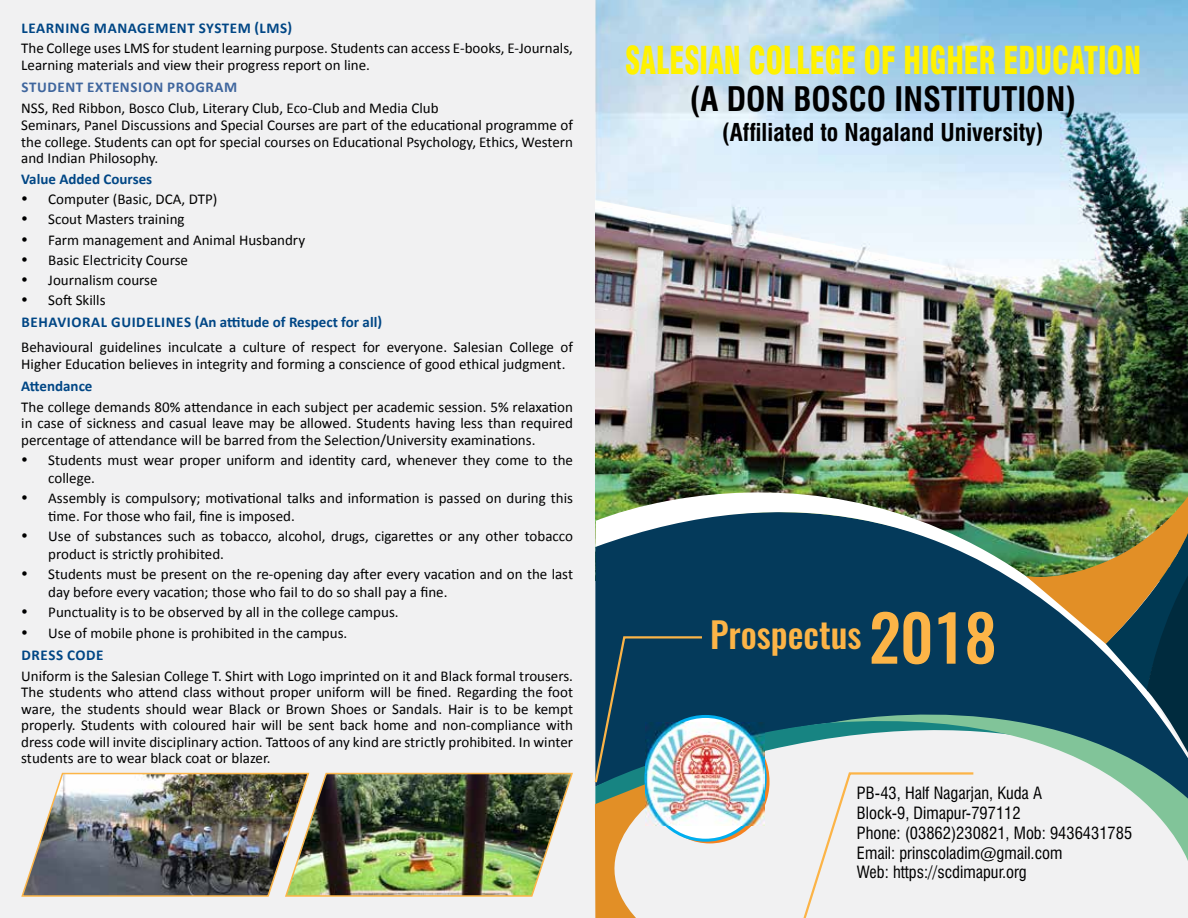
<style>
.page{position:relative;width:1188px;height:918px;background:#f1f1f2}
.page>*{position:absolute;margin:0;border:0;box-sizing:border-box;transform-origin:0 0}
.t1{font:900 condensed 37.5px "Swiss 721 BT";color:#fff200;scale:.77 1}
.t2{font:500 35.4px "Oswald";color:#fcb447}
.t3{font:700 condensed 33px "Swiss 721 BT";color:#000}
.t4{font:700 condensed 24px "Swiss 721 BT";color:#000}
.t5{font:condensed 16.5px/19.8px "Swiss 721 BT";color:#000}
.t6{font:15px/16.5px "Calibri";color:#000}
.t7{font:700 15px "Calibri";letter-spacing:.04em;color:#004685}
.t8{font:700 15px "Calibri";color:#004685}
.t9{font:700 15px "Calibri";letter-spacing:.04em;color:#3f669e}
.s1{font-size:63.45px}
</style>
<div class="page">
<img style="left:595px;top:311px;width:593px;height:71px">
<img style="left:595px;top:389px;width:593px;height:264px">
<svg style="left:704px;top:653px;width:322px;height:103px;fill:#043a5b"></svg>
<img style="left:595px;top:0;width:593px;height:311px">
<img style="left:1026px;top:482px;width:162px;height:196px">
<svg style="left:831px;top:678px;width:357px;height:183px"></svg>
<svg style="left:803px;top:771px;width:173px;height:147px"></svg>
<svg style="left:650px;top:720px;width:120px;height:123px"></svg>
<svg style="left:646px;top:716px;width:119px;height:124px"></svg>
<img style="left:704px;top:722px;width:60px;height:104px">
<img style="left:21px;top:630px;width:683px;height:288px">
<p class="t7" style="left:22px;top:18px;width:272px">LEARNING MANAGEMENT SYSTEM (LMS)</p>
<p class="t6" style="left:21px;top:40px;width:553px">The College uses LMS for student learning purpose. Students can access E-books, E-Journals,<br>Learning materials and view their progress report on line.</p>
<p class="t9" style="left:22px;top:77px;width:217px">STUDENT EXTENSION PROGRAM</p>
<p class="t6" style="left:21px;top:99px;width:553px;line-height:17px">NSS, Red Ribbon, Bosco Club, Literary Club, Eco-Club and Media Club<br>Seminars, Panel Discussions and Special Courses are part of the educational programme of the college. Students can opt for special courses on Educational Psychology, Ethics, Western and Indian Philosophy.</p>
<p class="t7" style="left:21px;top:170px;width:133px">VALUE ADDED COURSES</p>
<p class="t6" style="left:48px;top:189px;width:258px;line-height:20.1px">Computer (Basic, DCA, DTP)<br>Scout Masters training<br>Farm management and Animal Husbandry<br>Basic Electricity Course<br>Journalism course<br>Soft Skills</p>
<p class="t8" style="left:22px;top:313px;width:362px">BEHAVI ORAL GUI DELINES (AN ATTITUDE OF RESPECT FOR ALL)</p>
<p class="t6" style="left:21px;top:339px;width:553px">Behavioural guidelines inculcate a culture of respect for everyone. Salesian College of<br>Higher Education believes in integrity and forming a conscience of good ethical judgment.</p>
<p class="t7" style="left:21px;top:376px;width:73px">ATTENDANCE</p>
<p class="t6" style="left:21px;top:399px;width:553px;text-align:justify">The college demands 80% attendance in each subject per academic session. 5% relaxation in case of sickness and casual leave may be allowed. Students having less than required percentage of attendance will be barred from the Selection/University examinations.</p>
<p class="t6" style="left:48px;top:451px;width:526px;line-height:18px">Students must wear proper uniform and identity card, whenever they come to the college.</p>
<p class="t6" style="left:48px;top:489px;width:526px;line-height:18px">Assembly is compulsory; motivational talks and information is passed on during this time. For those who fail, fine is imposed.</p>
<p class="t6" style="left:48px;top:527px;width:526px;line-height:18px">Use of substances such as tobacco, alcohol, drugs, cigarettes or any other tobacco product is strictly prohibited.</p>
<p class="t6" style="left:48px;top:565px;width:526px;line-height:18px">Students must be present on the re-opening day after every vacation and on the last day before every vacation; those who fail to do so shall pay a fine.</p>
<p class="t6" style="left:48px;top:602px;width:352px;line-height:20.1px">Punctuality is to be observed by all in the college campus.<br>Use of mobile phone is prohibited in the campus.</p>
<p class="t7" style="left:22px;top:645px;width:84px">DRESS CODE</p>
<p class="t6" style="left:21px;top:667px;width:553px;text-align:justify">Uniform is the Salesian College T. Shirt with Logo imprinted on it and Black formal trousers.<br>The students who attend class without proper uniform will be fined. Regarding the foot ware, the students should wear Black or Brown Shoes or Sandals. Hair is to be kempt properly. Students with coloured hair will be sent back home and non-compliance with dress code will invite disciplinary action. Tattoos of any kind are strictly prohibited. In winter students are to wear black coat or blazer.</p>
<h1 class="t1" style="left:625px;top:38px;width:671px">SALESIAN COLLEGE OF HIGHER EDUCATION</h1>
<h3 class="t3" style="left:690px;top:79px;width:388px">(A DON BOSCO INSTITUTION)</h3>
<h3 class="t4" style="left:722px;top:118px;width:323px">(Affiliated to Nagaland University)</h3>
<h2 class="t2" style="left:710px;top:610px;width:288px">Prospectus <span class="s1">2018</span></h2>
<p class="t5" style="left:857px;top:783px;width:277px">PB-43, Half Nagarjan, Kuda A<br>Block-9, Dimapur-797112<br>Phone: (03862)230821, Mob: 9436431785<br>Email: prinscoladim@gmail.com<br>Web: https://scdimapur.org</p>
</div>
